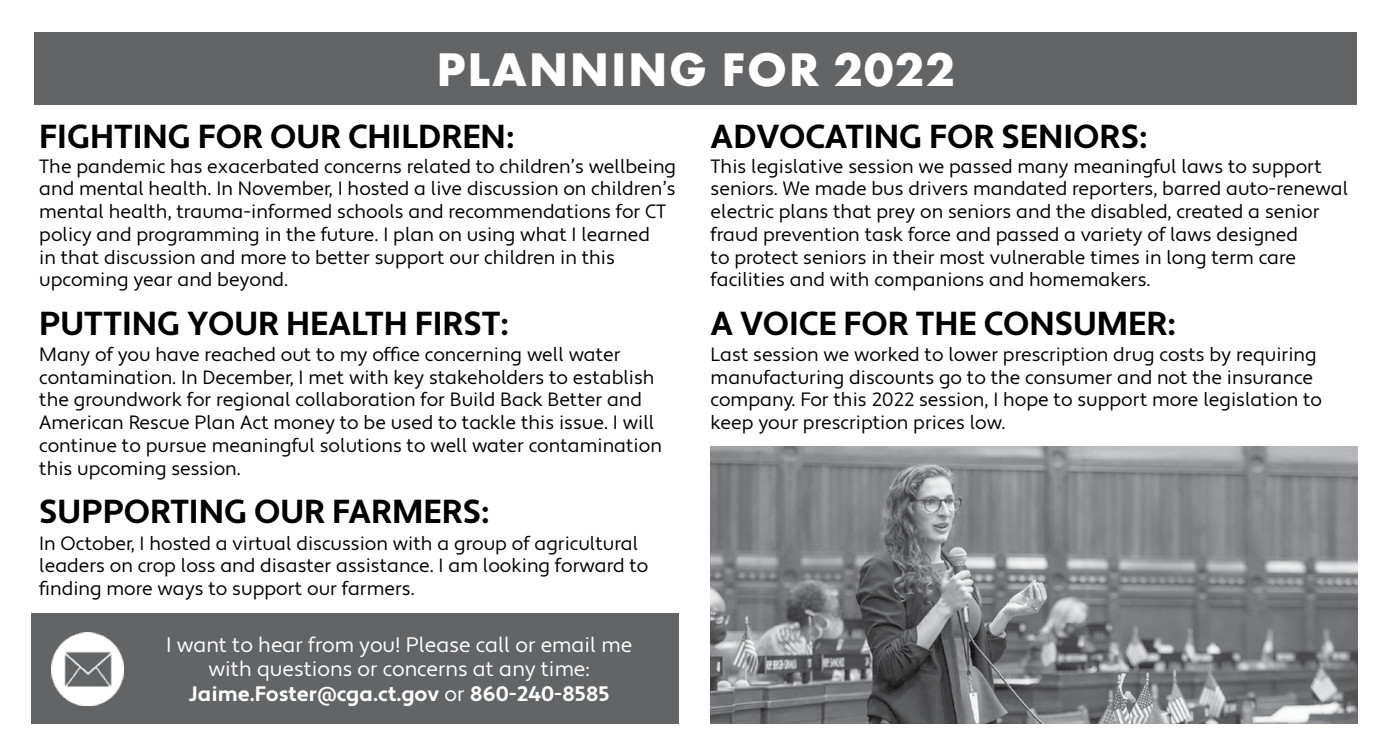
<style>
.page{position:relative;width:1386px;height:756px;background:#fff}
.page>*{position:absolute;margin:0;border:0;box-sizing:border-box;transform-origin:0 0}
.t1{font:700 49px "Futura PT";letter-spacing:.035em;color:#fff}
.t2{font:700 33.25px "Apertura";color:#000}
.t3{font:21px/24.5px "Apertura";color:#fff;text-align:center}
.t4{font:19.25px/22.8px "Apertura";color:#000}
.s1{font-weight:700}
</style>
<div class="page">
<img style="left:711px;top:447px;width:646px;height:277px">
<div style="left:34px;top:32px;width:1323px;height:72px;background:#636466"></div>
<div style="left:32px;top:614px;width:647px;height:110px;background:#636466"></div>
<img style="left:52px;top:633px;width:72px;height:72px">
<h1 class="t1" style="left:436px;top:38px;width:520px">PLANNING FOR 2022</h1>
<h2 class="t2" style="left:39px;top:116px;width:475px">FIGHTING FOR OUR CHILDREN:</h2>
<p class="t4" style="left:39px;top:155px;width:638px">The pandemic has exacerbated concerns related to children’s wellbeing and mental health. In November, I hosted a live discussion on children’s mental health, trauma-informed schools and recommendations for CT policy and programming in the future. I plan on using what I learned<br>in that discussion and more to better support our children in this upcoming year and beyond.</p>
<h2 class="t2" style="left:39px;top:304px;width:470px">PUTTING YOUR HEALTH FIRST:</h2>
<p class="t4" style="left:39px;top:344px;width:624px">Many of you have reached out to my office concerning well water contamination. In December, I met with key stakeholders to establish the groundwork for regional collaboration for Build Back Better and American Rescue Plan Act money to be used to tackle this issue. I will continue to pursue meaningful solutions to well water contamination this upcoming session.</p>
<h2 class="t2" style="left:39px;top:491px;width:451px">SUPPORTING OUR FARMERS:</h2>
<p class="t4" style="left:39px;top:532px;width:611px">In October, I hosted a virtual discussion with a group of agricultural leaders on crop loss and disaster assistance. I am looking forward to finding more ways to support our farmers.</p>
<p class="t3" style="left:166px;top:633px;width:468px">I want to hear from you! Please call or email me with questions or concerns at any time:<br><span class="s1">Jaime.Foster@cga.ct.gov</span> or <span class="s1">860-240-8585</span></p>
<h2 class="t2" style="left:711px;top:116px;width:437px">ADVOCATING FOR SENIORS:</h2>
<p class="t4" style="left:711px;top:155px;width:639px">This legislative session we passed many meaningful laws to support seniors. We made bus drivers mandated reporters, barred auto-renewal electric plans that prey on seniors and the disabled, created a senior fraud prevention task force and passed a variety of laws designed<br>to protect seniors in their most vulnerable times in long term care facilities and with companions and homemakers.</p>
<h2 class="t2" style="left:711px;top:304px;width:465px">A VOICE FOR THE CONSUMER:</h2>
<p class="t4" style="left:711px;top:344px;width:613px">Last session we worked to lower prescription drug costs by requiring manufacturing discounts go to the consumer and not the insurance company. For this 2022 session, I hope to support more legislation to keep your prescription prices low.</p>
</div>
